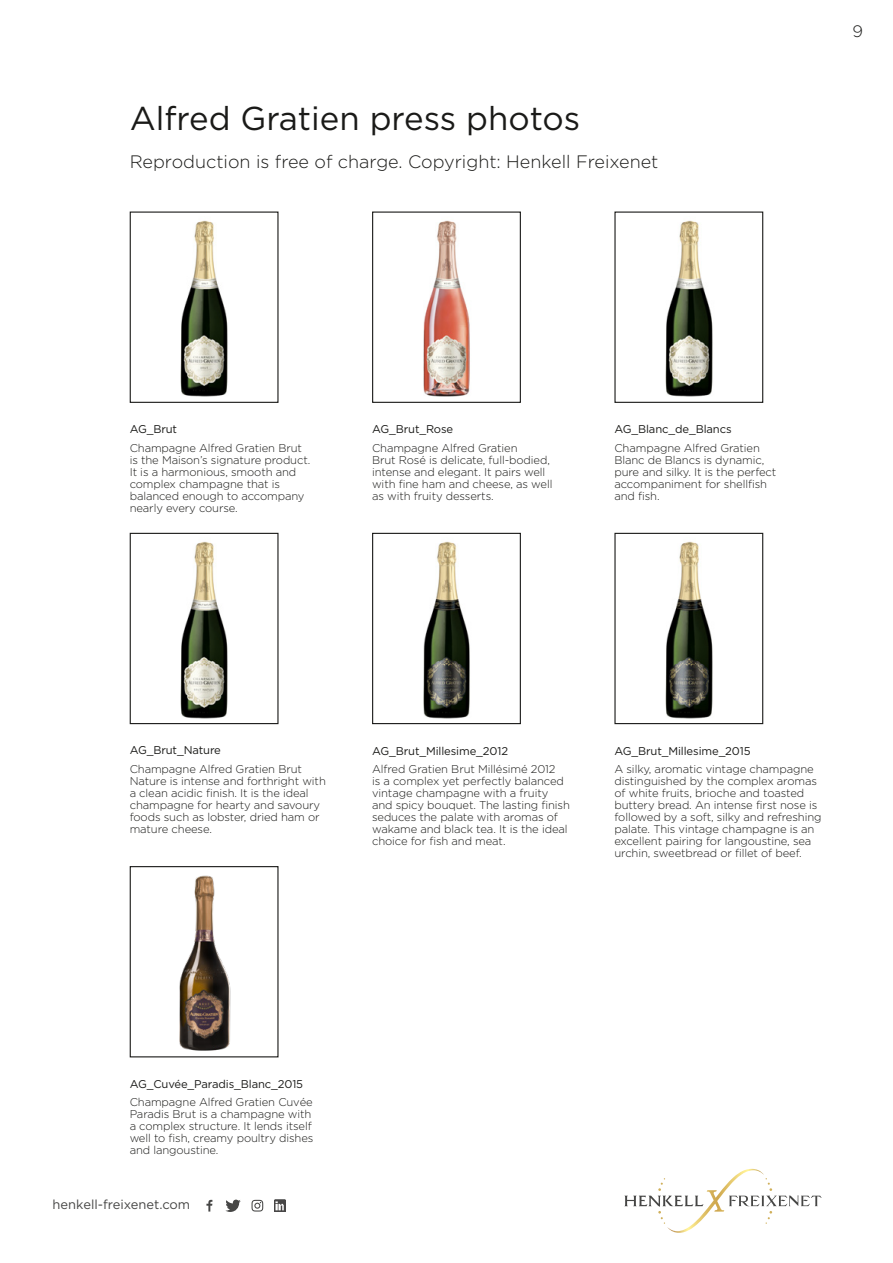
<style>
.page{position:relative;width:893px;height:1263px;background:#fff}
.page>*{position:absolute;margin:0;border:0;box-sizing:border-box;transform-origin:0 0}
.t1{font:33px "Gotham";color:#1a1a18}
.t2{font:300 18px "Gotham";color:#1a1a18}
.t3{font:300 16.5px "Gotham";color:#1a1a18}
.t4{font:12.9px "Gotham";color:#464645}
.t5{font:300 11.25px/12px "Gotham";letter-spacing:-.01em;color:#1a1a18}
.t6{font:11.25px "Gotham";letter-spacing:-.01em;color:#1a1a18}
</style>
<div class="page">
<img style="left:180px;top:220px;width:48px;height:177px">
<div style="left:130px;top:211px;width:149px;height:192px;border:1px solid #1a1a18"></div>
<img style="left:423px;top:220px;width:47px;height:177px">
<div style="left:372px;top:211px;width:149px;height:192px;border:1px solid #1a1a18"></div>
<img style="left:665px;top:220px;width:48px;height:177px">
<div style="left:614px;top:211px;width:149px;height:192px;border:1px solid #1a1a18"></div>
<img style="left:180px;top:541px;width:48px;height:178px">
<div style="left:130px;top:533px;width:149px;height:191px;border:1px solid #1a1a18"></div>
<img style="left:423px;top:541px;width:47px;height:178px">
<div style="left:372px;top:533px;width:149px;height:191px;border:1px solid #1a1a18"></div>
<img style="left:665px;top:541px;width:48px;height:178px">
<div style="left:614px;top:533px;width:149px;height:191px;border:1px solid #1a1a18"></div>
<img style="left:179px;top:875px;width:52px;height:176px">
<div style="left:130px;top:866px;width:149px;height:191px;border:1px solid #1a1a18"></div>
<svg style="left:624px;top:1169px;width:198px;height:64px"></svg>
<svg style="left:225px;top:1199px;width:16px;height:13px"></svg>
<svg style="left:206px;top:1200px;width:6px;height:11px"></svg>
<svg style="left:252px;top:1200px;width:11px;height:11px"></svg>
<svg style="left:274px;top:1200px;width:12px;height:11px"></svg>
<h1 class="t1" style="left:130px;top:97px;width:452px">Alfred Gratien press photos</h1>
<h2 class="t2" style="left:130px;top:152px;width:530px">Reproduction is free of charge. Copyright: Henkell Freixenet</h2>
<h3 class="t3" style="left:852px;top:23px;width:12px">9</h3>
<p class="t6" style="left:130px;top:422px;width:49px">AG_Brut</p>
<p class="t5" style="left:130px;top:441px;width:182px">Champagne Alfred Gratien Brut is the Maison’s signature product.<br>It is a harmonious, smooth and complex champagne that is balanced enough to accompany nearly every course.</p>
<p class="t6" style="left:372px;top:422px;width:83px">AG_Brut_Rose</p>
<p class="t5" style="left:372px;top:441px;width:182px">Champagne Alfred Gratien<br>Brut Rosé is delicate, full-bodied, intense and elegant. It pairs well with fine ham and cheese, as well as with fruity desserts.</p>
<p class="t6" style="left:614px;top:422px;width:119px">AG_Blanc_de_Blancs</p>
<p class="t5" style="left:614px;top:441px;width:163px">Champagne Alfred Gratien<br>Blanc de Blancs is dynamic, pure and silky. It is the perfect accompaniment for shellfish and fish.</p>
<p class="t6" style="left:130px;top:743px;width:93px">AG_Brut_Nature</p>
<p class="t5" style="left:130px;top:763px;width:198px">Champagne Alfred Gratien Brut<br>Nature is intense and forthright with a clean acidic finish. It is the ideal champagne for hearty and savoury foods such as lobster, dried ham or mature cheese.</p>
<p class="t6" style="left:372px;top:743px;width:138px">AG_Brut_Millesime_2012</p>
<p class="t5" style="left:372px;top:763px;width:199px">Alfred Gratien Brut Millésimé 2012<br>is a complex yet perfectly balanced vintage champagne with a fruity and spicy bouquet. The lasting finish seduces the palate with aromas of wakame and black tea. It is the ideal choice for fish and meat.</p>
<p class="t6" style="left:614px;top:743px;width:138px">AG_Brut_Millesime_2015</p>
<p class="t5" style="left:614px;top:763px;width:209px">A silky, aromatic vintage champagne distinguished by the complex aromas of white fruits, brioche and toasted buttery bread. An intense first nose is followed by a soft, silky and refreshing palate. This vintage champagne is an excellent pairing for langoustine, sea urchin, sweetbread or fillet of beef.</p>
<p class="t6" style="left:130px;top:1076px;width:175px">AG_Cuvée_Paradis_Blanc_2015</p>
<p class="t5" style="left:130px;top:1096px;width:185px">Champagne Alfred Gratien Cuvée<br>Paradis Brut is a champagne with a complex structure. It lends itself well to fish, creamy poultry dishes and langoustine.</p>
<p class="t4" style="left:53px;top:1196px;width:139px">henkell-freixenet.com</p>
</div>
